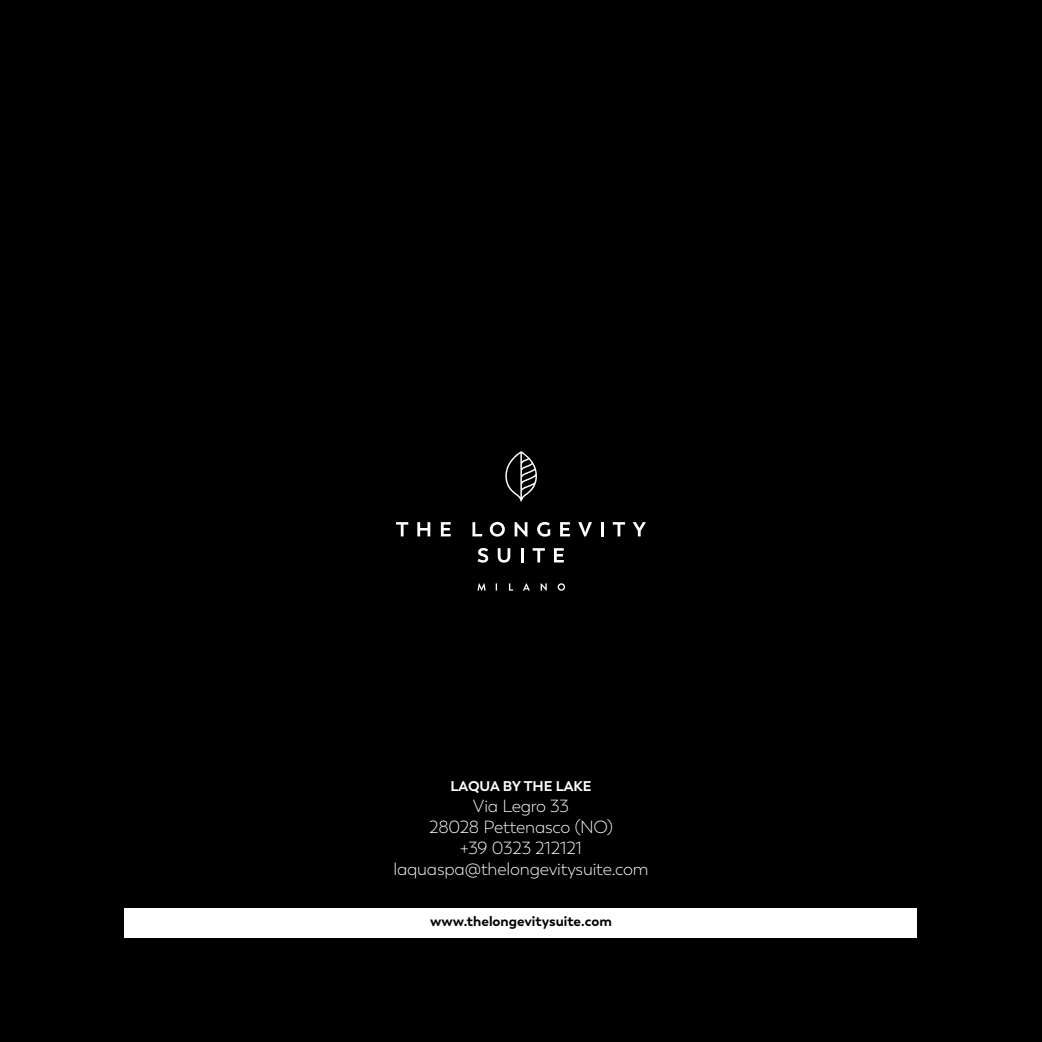
<style>
.page{position:relative;width:1042px;height:1042px;background:#000}
.page>*{position:absolute;margin:0;border:0;box-sizing:border-box;transform-origin:0 0}
.t1{font:300 17.5px/21px "Trenda";letter-spacing:-.01em;color:#fff;text-align:center}
.t2{font:700 14px "Trenda";color:#000}
.t3{font:700 14px "Trenda";color:#fff}
</style>
<div class="page">
<div style="left:125px;top:908px;width:792px;height:30px;background:#fff"></div>
<svg style="left:396px;top:522px;width:12px;height:14px"></svg>
<svg style="left:417px;top:522px;width:13px;height:14px"></svg>
<svg style="left:441px;top:522px;width:10px;height:14px"></svg>
<svg style="left:472px;top:522px;width:10px;height:14px"></svg>
<svg style="left:490px;top:522px;width:15px;height:14px"></svg>
<svg style="left:514px;top:522px;width:13px;height:14px"></svg>
<svg style="left:537px;top:522px;width:13px;height:14px"></svg>
<svg style="left:560px;top:522px;width:10px;height:14px"></svg>
<svg style="left:578px;top:522px;width:14px;height:14px"></svg>
<hr style="left:601px;top:522px;width:3px;height:14px;background:#fff">
<svg style="left:613px;top:522px;width:12px;height:14px"></svg>
<svg style="left:632px;top:522px;width:14px;height:14px"></svg>
<svg style="left:477px;top:548px;width:11px;height:15px"></svg>
<svg style="left:498px;top:548px;width:12px;height:15px"></svg>
<svg style="left:521px;top:548px;width:2px;height:14px"></svg>
<svg style="left:532px;top:548px;width:13px;height:14px"></svg>
<svg style="left:554px;top:548px;width:10px;height:14px"></svg>
<svg style="left:477px;top:583px;width:9px;height:8px"></svg>
<svg style="left:509px;top:583px;width:4px;height:7px"></svg>
<svg style="left:523px;top:583px;width:7px;height:7px"></svg>
<svg style="left:541px;top:583px;width:6px;height:8px"></svg>
<svg style="left:558px;top:583px;width:7px;height:8px"></svg>
<svg style="left:505px;top:451px;width:32px;height:50px"></svg>
<p class="t3" style="left:450px;top:777px;width:143px">LAQUA BY THE LAKE</p>
<p class="t1" style="left:393px;top:796px;width:257px">Via Legro 33<br>28028 Pettenasco (NO)<br>+39 0323 212121 laquaspa@thelongevitysuite.com</p>
<p class="t2" style="left:430px;top:912px;width:183px">www.thelongevitysuite.com</p>
</div>
